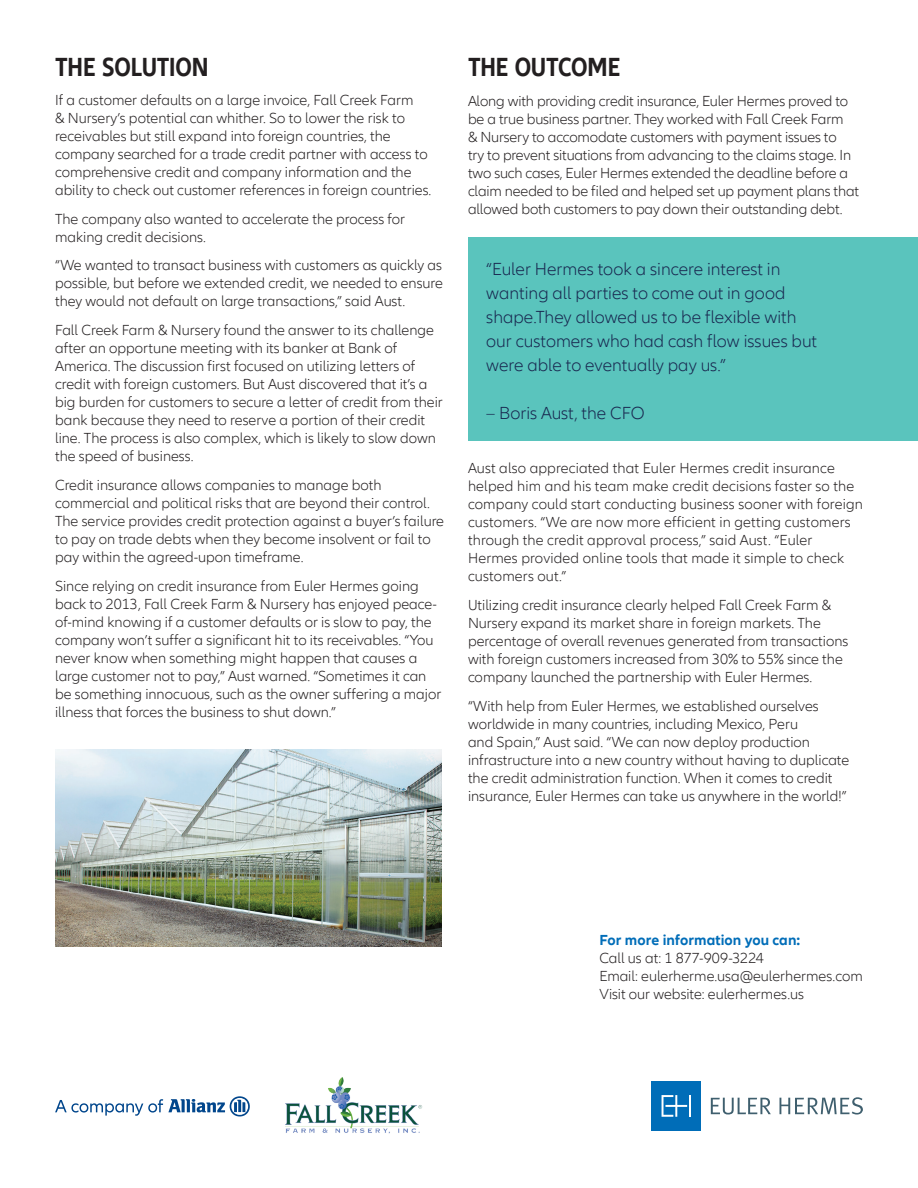
<style>
.page{position:relative;width:918px;height:1188px;background:#fff}
.page>*{position:absolute;margin:0;border:0;box-sizing:border-box;transform-origin:0 0}
.t1{font:700 condensed 27px "Allianz Neo";letter-spacing:-.005em;color:#231f20}
.t2{font:300 18px/24px "Allianz Neo";color:#192850}
.t3{font:300 15px/18px "Allianz Neo";color:#231f20}
.t4{font:700 15px "Allianz Neo";letter-spacing:.005em;color:#006db8}
</style>
<div class="page">
<div style="left:468px;top:238px;width:450px;height:203px;background:#5ac4bd"></div>
<div style="left:652px;top:1081px;width:49px;height:50px;background:#006db8"></div>
<hr style="left:689px;top:1095px;width:2px;height:22px;background:#fff">
<svg style="left:662px;top:1095px;width:25px;height:22px"></svg>
<svg style="left:711px;top:1098px;width:60px;height:17px"></svg>
<svg style="left:780px;top:1097px;width:83px;height:18px"></svg>
<svg style="left:55px;top:1096px;width:195px;height:21px"></svg>
<img style="left:285px;top:1077px;width:138px;height:57px">
<img style="left:55px;top:750px;width:387px;height:196px">
<h1 class="t1" style="left:55px;top:51px;width:155px">THE SOLUTION</h1>
<p class="t3" style="left:55px;top:91px;width:378px">If a customer defaults on a large invoice, Fall Creek Farm<br>&amp; Nursery’s potential can whither. So to lower the risk to receivables but still expand into foreign countries, the company searched for a trade credit partner with access to comprehensive credit and company information and the ability to check out customer references in foreign countries.</p>
<p class="t3" style="left:55px;top:210px;width:352px">The company also wanted to accelerate the process for making credit decisions.</p>
<p class="t3" style="left:55px;top:257px;width:389px;text-align:justify">“We wanted to transact business with customers as quickly as possible, but before we extended credit, we needed to ensure they would not default on large transactions,” said Aust.</p>
<p class="t3" style="left:55px;top:322px;width:389px">Fall Creek Farm &amp; Nursery found the answer to its challenge after an opportune meeting with its banker at Bank of America. The discussion first focused on utilizing letters of credit with foreign customers. But Aust discovered that it’s a big burden for customers to secure a letter of credit from their bank because they need to reserve a portion of their credit line. The process is also complex, which is likely to slow down the speed of business.</p>
<p class="t3" style="left:55px;top:476px;width:391px">Credit insurance allows companies to manage both commercial and political risks that are beyond their control.<br>The service provides credit protection against a buyer’s failure to pay on trade debts when they become insolvent or fail to pay within the agreed-upon timeframe.</p>
<p class="t3" style="left:55px;top:577px;width:388px">Since relying on credit insurance from Euler Hermes going back to 2013, Fall Creek Farm &amp; Nursery has enjoyed peace&shy;of-mind knowing if a customer defaults or is slow to pay, the company won’t suffer a significant hit to its receivables. “You never know when something might happen that causes a large customer not to pay,” Aust warned. “Sometimes it can be something innocuous, such as the owner suffering a major illness that forces the business to shut down.”</p>
<h1 class="t1" style="left:468px;top:51px;width:154px">THE OUTCOME</h1>
<p class="t3" style="left:468px;top:92px;width:393px">Along with providing credit insurance, Euler Hermes proved to be a true business partner. They worked with Fall Creek Farm<br>&amp; Nursery to accomodate customers with payment issues to<br>try to prevent situations from advancing to the claims stage. In two such cases, Euler Hermes extended the deadline before a claim needed to be filed and helped set up payment plans that allowed both customers to pay down their outstanding debt.</p>
<p class="t2" style="left:486px;top:258px;width:332px">“Euler Hermes took a sincere interest in wanting all parties to come out in good shape.They allowed us to be flexible with our customers who had cash flow issues but were able to eventually pay us.”</p>
<p class="t2" style="left:486px;top:402px;width:160px">– Boris Aust, the CFO</p>
<p class="t3" style="left:468px;top:460px;width:396px">Aust also appreciated that Euler Hermes credit insurance helped him and his team make credit decisions faster so the company could start conducting business sooner with foreign customers. “We are now more efficient in getting customers through the credit approval process,” said Aust. “Euler Hermes provided online tools that made it simple to check customers out.”</p>
<p class="t3" style="left:468px;top:596px;width:382px">Utilizing credit insurance clearly helped Fall Creek Farm &amp; Nursery expand its market share in foreign markets. The percentage of overall revenues generated from transactions with foreign customers increased from 30% to 55% since the company launched the partnership with Euler Hermes.</p>
<p class="t3" style="left:468px;top:697px;width:383px">“With help from Euler Hermes, we established ourselves worldwide in many countries, including Mexico, Peru<br>and Spain,” Aust said. “We can now deploy production infrastructure into a new country without having to duplicate the credit administration function. When it comes to credit insurance, Euler Hermes can take us anywhere in the world!”</p>
<p class="t4" style="left:599px;top:931px;width:202px">For more information you can:</p>
<p class="t3" style="left:599px;top:949px;width:265px">Call us at: 1 877-909-3224<br>Email: eulerherme.usa@eulerhermes.com<br>Visit our website: eulerhermes.us</p>
</div>
